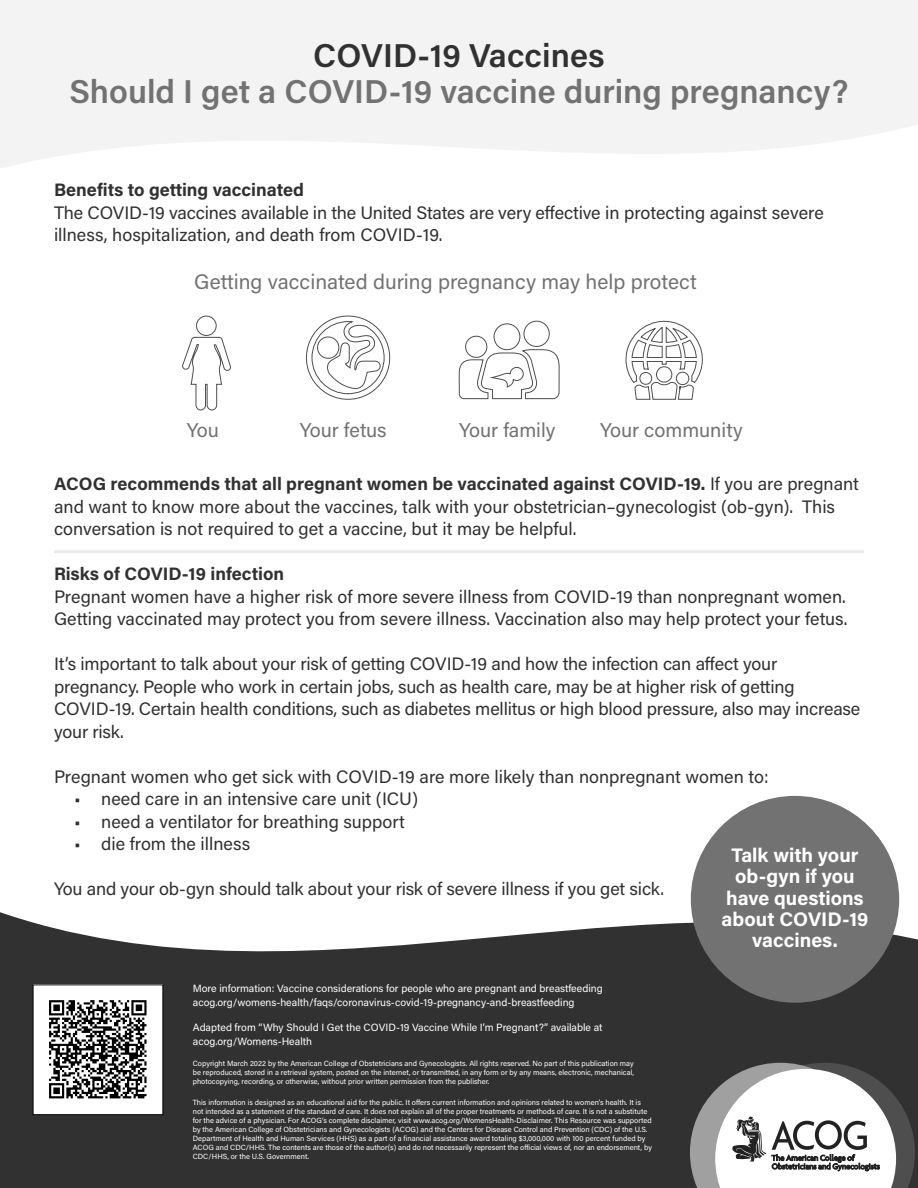
<style>
.page{position:relative;width:918px;height:1188px;background:#fff}
.page>*{position:absolute;margin:0;border:0;box-sizing:border-box;transform-origin:0 0}
.t1{font:600 33px "Acumin Pro";color:#727272}
.t2{font:600 33px "Acumin Pro";color:#313131}
.List_Paragraph{font:21px "Acumin Pro";color:#727272}
.List_Paragraph-2{font:19.95px "Acumin Pro";color:#727272}
.t3{font:700 19.65px/21.1px "Acumin Pro";color:#fff;text-align:center}
.t4{font:18px/22.5px "Acumin Pro";letter-spacing:-.005em;color:#313131}
.t5{font:700 18px "Acumin Pro";color:#313131}
.copyright{font:10.5px/13.5px "Acumin Pro";color:#fff}
.copyright-2{font:7.5px/9px "Acumin Pro";color:#fff;text-align:justify}
.s1{font-weight:700}
</style>
<div class="page">
<svg style="left:0;top:0;width:918px;height:168px;fill:#f3f3f3"></svg>
<svg style="left:0;top:845px;width:918px;height:343px;fill:#313131"></svg>
<svg style="left:690px;top:1063px;width:225px;height:125px"></svg>
<svg style="left:625px;top:321px;width:78px;height:79px"></svg>
<div style="left:524px;top:321px;width:26px;height:26px;border:1px solid #4e4e4e;border-radius:50%"></div>
<svg style="left:458px;top:349px;width:102px;height:50px"></svg>
<div style="left:465px;top:336px;width:22px;height:22px;border:1px solid #4e4e4e;border-radius:11px"></div>
<div style="left:494px;top:323px;width:26px;height:27px;border:1px solid #4e4e4e;border-radius:50%"></div>
<svg style="left:306px;top:315px;width:85px;height:85px"></svg>
<div style="left:196px;top:316px;width:21px;height:20px;border:1px solid #4e4e4e;border-radius:50%"></div>
<svg style="left:182px;top:336px;width:49px;height:75px"></svg>
<hr style="left:54px;top:550px;width:810px;height:3px;background:#2a2a2a">
<div style="left:691px;top:796px;width:208px;height:207px;background:#727272;border-radius:50%"></div>
<hr style="left:193px;top:1007px;width:382px;height:1px;background:#3f3f3f">
<hr style="left:193px;top:1046px;width:119px;height:1px;background:#3f3f3f">
<img style="left:35px;top:987px;width:126px;height:126px">
<h1 class="t2" style="left:313px;top:33px;width:293px">COVID-19 Vaccines</h1>
<h1 class="t1" style="left:69px;top:69px;width:781px">Should I get a COVID-19 vaccine during pregnancy?</h1>
<p class="t5" style="left:54px;top:177px;width:252px">Benefits to getting vaccinated</p>
<p class="t4" style="left:54px;top:200px;width:771px">The COVID-19 vaccines available in the United States are very effective in protecting against severe illness, hospitalization, and death from COVID-19.</p>
<p class="List_Paragraph" style="left:194px;top:267px;width:504px">Getting vaccinated during pregnancy may help protect</p>
<p class="List_Paragraph-2" style="left:187px;top:417px;width:34px">You</p>
<p class="List_Paragraph-2" style="left:300px;top:417px;width:88px">Your fetus</p>
<p class="List_Paragraph-2" style="left:459px;top:417px;width:98px">Your family</p>
<p class="List_Paragraph-2" style="left:600px;top:417px;width:144px">Your community</p>
<p class="t4" style="left:54px;top:472px;width:807px"><span class="s1">ACOG recommends that all pregnant women be vaccinated against COVID-19.</span> If you are pregnant and want to know more about the vaccines, talk with your obstetrician–gynecologist (ob-gyn). This conversation is not required to get a vaccine, but it may be helpful.</p>
<p class="t5" style="left:54px;top:561px;width:232px">Risks of COVID-19 infection</p>
<p class="t4" style="left:54px;top:584px;width:795px">Pregnant women have a higher risk of more severe illness from COVID-19 than nonpregnant women.<br>Getting vaccinated may protect you from severe illness. Vaccination also may help protect your fetus.</p>
<p class="t4" style="left:54px;top:652px;width:808px">It’s important to talk about your risk of getting COVID-19 and how the infection can affect your pregnancy. People who work in certain jobs, such as health care, may be at higher risk of getting COVID-19. Certain health conditions, such as diabetes mellitus or high blood pressure, also may increase your risk.</p>
<p class="t4" style="left:54px;top:764px;width:716px">Pregnant women who get sick with COVID-19 are more likely than nonpregnant women to:</p>
<p class="t4" style="left:74px;top:787px;width:345px">• need care in an intensive care unit (ICU)</p>
<p class="t4" style="left:74px;top:809px;width:332px">• need a ventilator for breathing support</p>
<p class="t4" style="left:74px;top:832px;width:178px">• die from the illness</p>
<p class="t4" style="left:54px;top:877px;width:612px">You and your ob-gyn should talk about your risk of severe illness if you get sick.</p>
<p class="t3" style="left:722px;top:844px;width:148px">Talk with your ob-gyn if you have questions about COVID-19 vaccines.</p>
<p class="copyright" style="left:193px;top:982px;width:412px">More information: Vaccine considerations for people who are pregnant and breastfeeding acog.org/womens-health/faqs/coronavirus-covid-19-pregnancy-and-breastfeeding</p>
<p class="copyright" style="left:193px;top:1021px;width:411px">Adapted from “Why Should I Get the COVID-19 Vaccine While I’m Pregnant?” available at acog.org/Womens-Health</p>
<p class="copyright-2" style="left:193px;top:1058px;width:443px">Copyright March 2022 by the American College of Obstetricians and Gynecologists. All rights reserved. No part of this publication may be reproduced, stored in a retrieval system, posted on the internet, or transmitted, in any form or by any means, electronic, mechanical, photocopying, recording, or otherwise, without prior written permission from the publisher.</p>
<p class="copyright-2" style="left:193px;top:1097px;width:461px;text-align:left">This information is designed as an educational aid for the public. It offers current information and opinions related to women’s health. It is not intended as a statement of the standard of care. It does not explain all of the proper treatments or methods of care. It is not a substitute for the advice of a physician. For ACOG’s complete disclaimer, visit www.acog.org/WomensHealth-Disclaimer. This Resource was supported by the American College of Obstetricians and Gynecologists (ACOG) and the Centers for Disease Control and Prevention (CDC) of the U.S.<br>Department of Health and Human Services (HHS) as a part of a financial assistance award totaling $3,000,000 with 100 percent funded by ACOG and CDC/HHS. The contents are those of the author(s) and do not necessarily represent the official views of, nor an endorsement, by CDC/HHS, or the U.S. Government.</p>
</div>
